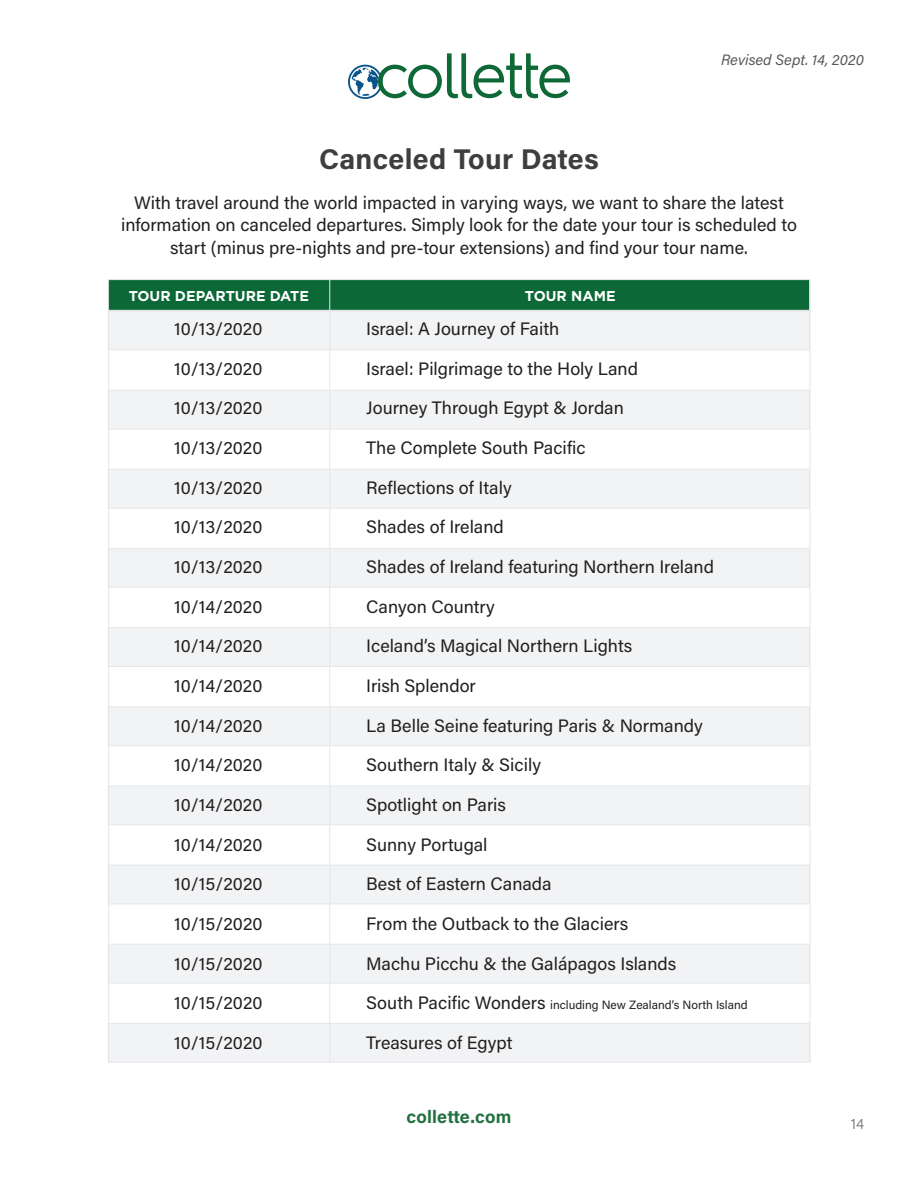
<style>
.page{position:relative;width:918px;height:1188px;background:#fff}
.page>*{position:absolute;margin:0;border:0;box-sizing:border-box;transform-origin:0 0}
.t1{font:700 28.5px "Acumin Pro";letter-spacing:.01em;color:#3e3e3f}
.t2{font:18px/22.5px "Acumin Pro";color:#231f20;text-align:center}
.t3{font:700 18px "Acumin Pro";letter-spacing:.01em;color:#237140}
.t4{font:italic 15px "Acumin Pro";letter-spacing:.005em;color:#57585a}
.t5{font:300 15px "Acumin Pro";color:#6c6d70}
.t6{font:700 14.25px "Gotham";color:#fff}
.t7{font:12px "Acumin Pro";color:#231f20}
.s1{font-size:18px}
</style>
<div class="page">
<div style="left:108px;top:311px;width:702px;height:39px;background:#f2f3f4"></div>
<div style="left:108px;top:390px;width:702px;height:39px;background:#f2f3f4"></div>
<div style="left:108px;top:469px;width:702px;height:40px;background:#f2f3f4"></div>
<div style="left:108px;top:548px;width:702px;height:40px;background:#f2f3f4;border:1px solid #e6e7e9"></div>
<div style="left:108px;top:627px;width:702px;height:40px;background:#f2f3f4;border:1px solid #e6e7e9"></div>
<div style="left:108px;top:706px;width:702px;height:40px;background:#f2f3f4"></div>
<div style="left:108px;top:786px;width:702px;height:39px;background:#f2f3f4"></div>
<div style="left:108px;top:865px;width:702px;height:39px;background:#f2f3f4"></div>
<div style="left:108px;top:944px;width:702px;height:39px;background:#f2f3f4"></div>
<div style="left:108px;top:1023px;width:702px;height:40px;background:#f2f3f4;border:1px solid #e6e7e9"></div>
<hr style="left:108px;top:280px;width:1px;height:783px;background:#e6e7e9">
<hr style="left:810px;top:280px;width:1px;height:783px;background:#e6e7e9">
<svg style="left:348px;top:53px;width:222px;height:46px"></svg>
<div style="left:108px;top:279px;width:702px;height:32px;background:#0c6937;border:1px solid #e6e7e9"></div>
<hr style="left:329px;top:280px;width:1px;height:783px;background:#e6e7e9">
<p class="t4" style="left:721px;top:49px;width:144px">Revised Sept. 14, 2020</p>
<p class="t1" style="left:319px;top:139px;width:281px">Canceled Tour Dates</p>
<p class="t2" style="left:121px;top:191px;width:677px">With travel around the world impacted in varying ways, we want to share the latest information on canceled departures. Simply look for the date your tour is scheduled to start (minus pre-nights and pre-tour extensions) and find your tour name.</p>
<p class="t6" style="left:129px;top:286px;width:182px">TOUR DEPARTURE DATE</p>
<p class="t6" style="left:525px;top:286px;width:92px">TOUR NAME</p>
<p class="t2" style="left:174px;top:317px;width:90px">10/13/2020</p>
<p class="t2" style="left:174px;top:356px;width:90px">10/13/2020</p>
<p class="t2" style="left:174px;top:396px;width:90px">10/13/2020</p>
<p class="t2" style="left:174px;top:436px;width:90px">10/13/2020</p>
<p class="t2" style="left:174px;top:475px;width:90px">10/13/2020</p>
<p class="t2" style="left:174px;top:515px;width:90px">10/13/2020</p>
<p class="t2" style="left:174px;top:555px;width:90px">10/13/2020</p>
<p class="t2" style="left:174px;top:594px;width:90px">10/14/2020</p>
<p class="t2" style="left:174px;top:634px;width:90px">10/14/2020</p>
<p class="t2" style="left:174px;top:674px;width:90px">10/14/2020</p>
<p class="t2" style="left:174px;top:713px;width:90px">10/14/2020</p>
<p class="t2" style="left:174px;top:753px;width:90px">10/14/2020</p>
<p class="t2" style="left:174px;top:793px;width:90px">10/14/2020</p>
<p class="t2" style="left:174px;top:832px;width:90px">10/14/2020</p>
<p class="t2" style="left:174px;top:872px;width:90px">10/15/2020</p>
<p class="t2" style="left:174px;top:912px;width:90px">10/15/2020</p>
<p class="t2" style="left:174px;top:951px;width:90px">10/15/2020</p>
<p class="t2" style="left:174px;top:991px;width:90px">10/15/2020</p>
<p class="t2" style="left:174px;top:1031px;width:90px">10/15/2020</p>
<p class="t2" style="left:366px;top:317px;width:195px">Israel: A Journey of Faith</p>
<p class="t2" style="left:366px;top:356px;width:273px">Israel: Pilgrimage to the Holy Land</p>
<p class="t2" style="left:366px;top:396px;width:259px">Journey Through Egypt &amp; Jordan</p>
<p class="t2" style="left:366px;top:436px;width:221px">The Complete South Pacific</p>
<p class="t2" style="left:366px;top:475px;width:147px">Reflections of Italy</p>
<p class="t2" style="left:366px;top:515px;width:139px">Shades of Ireland</p>
<p class="t2" style="left:366px;top:555px;width:349px">Shades of Ireland featuring Northern Ireland</p>
<p class="t2" style="left:366px;top:594px;width:130px">Canyon Country</p>
<p class="t2" style="left:366px;top:634px;width:268px">Iceland’s Magical Northern Lights</p>
<p class="t2" style="left:366px;top:674px;width:111px">Irish Splendor</p>
<p class="t2" style="left:366px;top:713px;width:338px">La Belle Seine featuring Paris &amp; Normandy</p>
<p class="t2" style="left:366px;top:753px;width:176px">Southern Italy &amp; Sicily</p>
<p class="t2" style="left:366px;top:793px;width:141px">Spotlight on Paris</p>
<p class="t2" style="left:366px;top:832px;width:123px">Sunny Portugal</p>
<p class="t2" style="left:366px;top:872px;width:187px">Best of Eastern Canada</p>
<p class="t2" style="left:366px;top:912px;width:264px">From the Outback to the Glaciers</p>
<p class="t2" style="left:366px;top:951px;width:312px">Machu Picchu &amp; the Galápagos Islands</p>
<p class="t7" style="left:366px;top:997px;width:383px"><span class="s1">South Pacific Wonders</span> including New Zealand’s North Island</p>
<p class="t2" style="left:366px;top:1031px;width:148px">Treasures of Egypt</p>
<p class="t3" style="left:407px;top:1104px;width:106px">collette.com</p>
<p class="t5" style="left:851px;top:1113px;width:15px">14</p>
</div>
